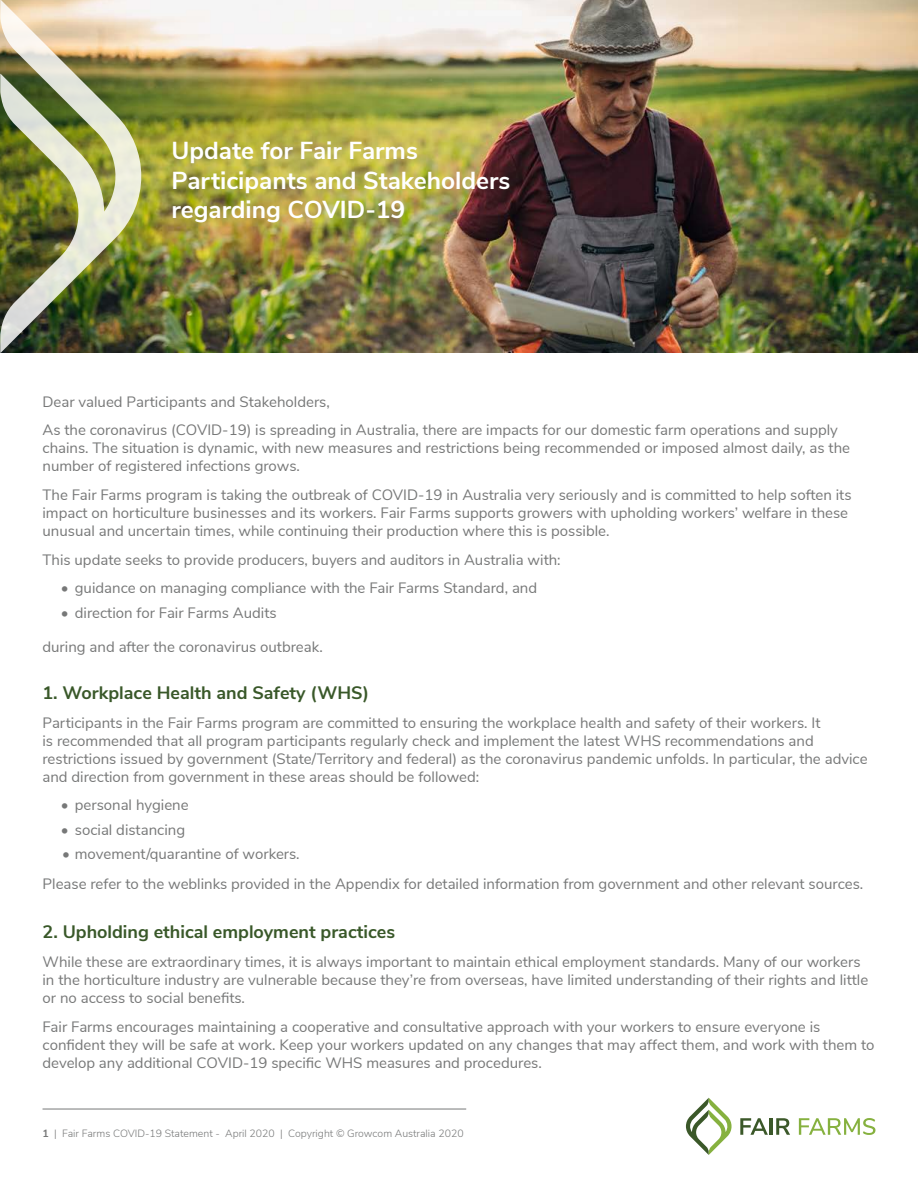
<style>
.page{position:relative;width:918px;height:1188px;background:#fff}
.page>*{position:absolute;margin:0;border:0;box-sizing:border-box;transform-origin:0 0}
.t1{font:700 24.45px/29.4px "Nunito Sans";color:#fff}
.t2{font:700 18px "Nunito Sans";color:#395829}
.t3{font:15px/18px "Nunito Sans";color:#777878}
.t4{font:300 10.5px "Nunito Sans";color:#777878}
.s1{font-weight:700}
</style>
<div class="page">
<hr style="left:43px;top:1109px;width:423px;height:1px;background:#777878">
<svg style="left:740px;top:1118px;width:28px;height:17px"></svg>
<hr style="left:770px;top:1118px;width:3px;height:17px;background:#3b5829">
<svg style="left:776px;top:1118px;width:14px;height:17px"></svg>
<svg style="left:799px;top:1118px;width:76px;height:17px"></svg>
<svg style="left:686px;top:1098px;width:46px;height:57px"></svg>
<img style="left:150px;top:0;width:768px;height:353px">
<svg style="left:0;top:0;width:1px;height:353px"></svg>
<img style="left:1px;top:0;width:149px;height:353px">
<h1 class="t1" style="left:172px;top:135px;width:340px">Update for Fair Farms<br>Participants and Stakeholders regarding COVID-19</h1>
<p class="t3" style="left:43px;top:386px;width:797px;line-height:28.7px">Dear valued Participants and Stakeholders,<br>As the coronavirus (COVID-19) is spreading in Australia, there are impacts for our domestic farm operations and supply</p>
<p class="t3" style="left:43px;top:438px;width:809px">chains. The situation is dynamic, with new measures and restrictions being recommended or imposed almost daily, as the number of registered infections grows.</p>
<p class="t3" style="left:43px;top:485px;width:811px">The Fair Farms program is taking the outbreak of COVID-19 in Australia very seriously and is committed to help soften its impact on horticulture businesses and its workers. Fair Farms supports growers with upholding workers’ welfare in these unusual and uncertain times, while continuing their production where this is possible.</p>
<p class="t3" style="left:43px;top:550px;width:520px">This update seeks to provide producers, buyers and auditors in Australia with:</p>
<p class="t3" style="left:61px;top:578px;width:478px">• guidance on managing compliance with the Fair Farms Standard, and</p>
<p class="t3" style="left:61px;top:603px;width:217px">• direction for Fair Farms Audits</p>
<p class="t3" style="left:43px;top:637px;width:282px">during and after the coronavirus outbreak.</p>
<p class="t2" style="left:43px;top:679px;width:328px">1. Workplace Health and Safety (WHS)</p>
<p class="t3" style="left:43px;top:712px;width:827px">Participants in the Fair Farms program are committed to ensuring the workplace health and safety of their workers. It<br>is recommended that all program participants regularly check and implement the latest WHS recommendations and restrictions issued by government (State/Territory and federal) as the coronavirus pandemic unfolds. In particular, the advice and direction from government in these areas should be followed:</p>
<p class="t3" style="left:61px;top:795px;width:129px">• personal hygiene</p>
<p class="t3" style="left:61px;top:819px;width:126px">• social distancing</p>
<p class="t3" style="left:43px;top:838px;width:822px;line-height:30.2px;text-indent:20px">• movement/quarantine of workers.<br>Please refer to the weblinks provided in the Appendix for detailed information from government and other relevant sources.</p>
<p class="t2" style="left:43px;top:919px;width:354px">2. Upholding ethical employment practices</p>
<p class="t3" style="left:43px;top:952px;width:827px">While these are extraordinary times, it is always important to maintain ethical employment standards. Many of our workers in the horticulture industry are vulnerable because they’re from overseas, have limited understanding of their rights and little or no access to social benefits.</p>
<p class="t3" style="left:43px;top:1017px;width:833px">Fair Farms encourages maintaining a cooperative and consultative approach with your workers to ensure everyone is confident they will be safe at work. Keep your workers updated on any changes that may affect them, and work with them to develop any additional COVID-19 specific WHS measures and procedures.</p>
<p class="t4" style="left:43px;top:1126px;width:423px"><span class="s1">1</span> | Fair Farms COVID-19 Statement - April 2020 | Copyright © Growcom Australia 2020</p>
</div>
